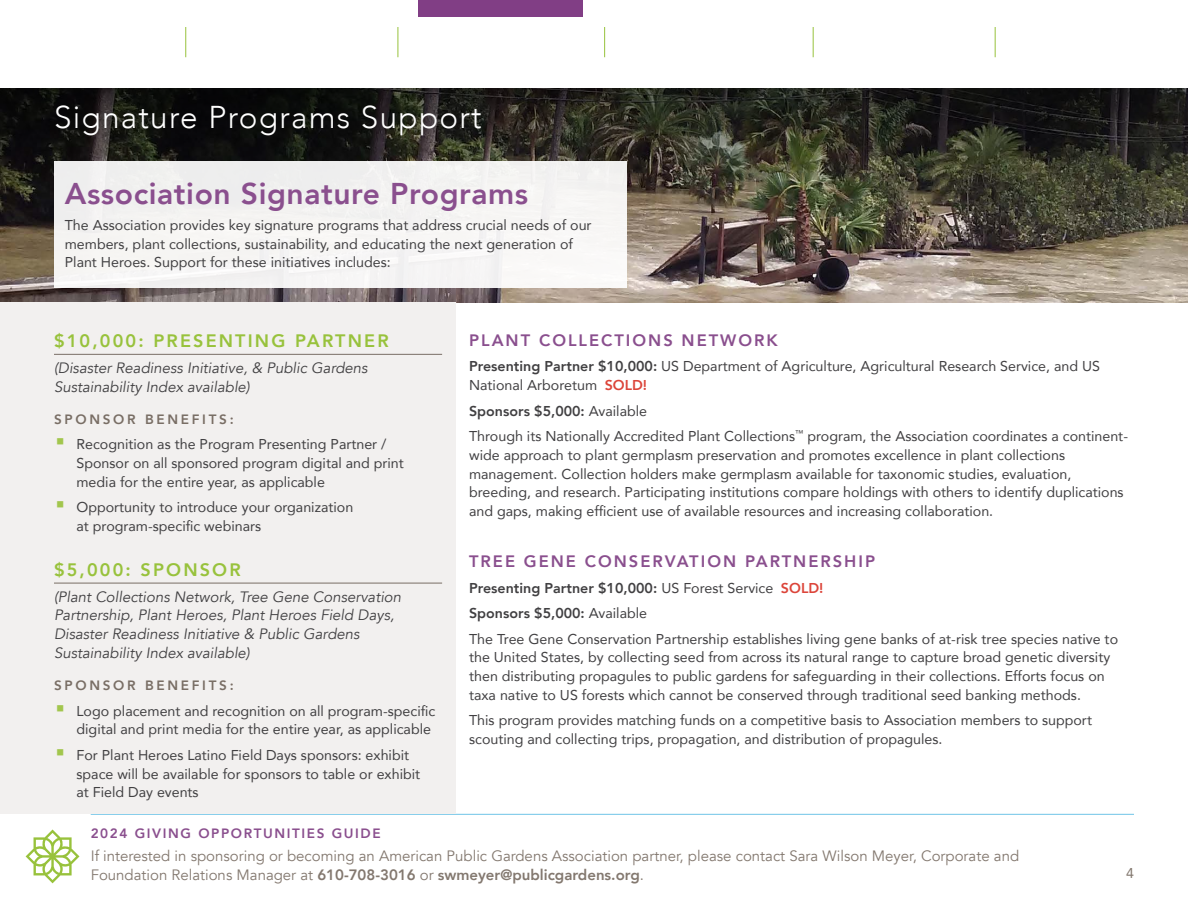
<style>
.page{position:relative;width:1188px;height:918px;background:#fff}
.page>*{position:absolute;margin:0;border:0;box-sizing:border-box;transform-origin:0 0}
.t1{font:300 31.5px "Avenir";letter-spacing:.04em;color:#fff}
.t2{font:800 30px "Avenir";letter-spacing:.02em;color:#8a4f8e}
.t3{font:800 18px "Avenir";letter-spacing:.12em;color:#98c23c}
.t4{font:800 16.5px "Avenir";letter-spacing:.12em;color:#8a4f8e}
.t5{font:italic 15px/18.8px "Avenir";color:#414042}
.t6{font:15px/19.5px "Avenir";color:#83786f}
.t7{font:14.25px/18.8px "Avenir";color:#414042}
.t8{font:14.25px "Avenir";color:#83786f}
.t9{font:800 13.5px "Avenir";letter-spacing:.2em;color:#796e65}
.t10{font:800 13.5px "Avenir";letter-spacing:.12em;color:#8a4f8e}
.s1{font-weight:800}
.s2{font-weight:800;color:#dc453a}
</style>
<div class="page">
<div style="left:418px;top:0;width:164px;height:16px;background:#813e85"></div>
<svg style="left:26px;top:830px;width:53px;height:53px"></svg>
<hr style="left:91px;top:814px;width:1043px;height:1px;background:#6ec4e7">
<hr style="left:185px;top:27px;width:1px;height:30px;background:#98c23c">
<hr style="left:398px;top:27px;width:1px;height:30px;background:#98c23c">
<hr style="left:604px;top:27px;width:1px;height:30px;background:#98c23c">
<hr style="left:813px;top:27px;width:1px;height:30px;background:#98c23c">
<hr style="left:995px;top:27px;width:1px;height:30px;background:#98c23c">
<img style="left:0;top:215px;width:1188px;height:87px">
<svg style="left:0;top:89px;width:1188px;height:126px;background:#2c2c23"></svg>
<div style="left:0;top:302px;width:456px;height:512px;background:#f2f0ef"></div>
<hr style="left:54px;top:354px;width:388px;height:1px;background:#796e65">
<hr style="left:54px;top:583px;width:388px;height:1px;background:#796e65">
<div style="left:54px;top:161px;width:573px;height:126px;background:#f5f4f3"></div>
<h1 class="t1" style="left:54px;top:98px;width:429px">Signature Programs Support</h1>
<h2 class="t2" style="left:65px;top:171px;width:465px">Association Signature Programs</h2>
<p class="t7" style="left:65px;top:215px;width:528px">The Association provides key signature programs that address crucial needs of our members, plant collections, sustainability, and educating the next generation of<br>Plant Heroes. Support for these initiatives includes:</p>
<p class="t3" style="left:54px;top:327px;width:336px">$10,000: PRESENTING PARTNER</p>
<p class="t5" style="left:54px;top:359px;width:315px">(Disaster Readiness Initiative, &amp; Public Gardens<br>Sustainability Index available)</p>
<p class="t9" style="left:54px;top:409px;width:181px">SPONSOR BENEFITS:</p>
<p class="t7" style="left:76px;top:435px;width:329px">Recognition as the Program Presenting Partner /<br>Sponsor on all sponsored program digital and print media for the entire year, as applicable</p>
<p class="t7" style="left:76px;top:498px;width:278px">Opportunity to introduce your organization at program-specific webinars</p>
<p class="t3" style="left:54px;top:556px;width:188px">$5,000: SPONSOR</p>
<p class="t5" style="left:54px;top:587px;width:349px">(Plant Collections Network, Tree Gene Conservation Partnership, Plant Heroes, Plant Heroes Field Days, Disaster Readiness Initiative &amp; Public Gardens Sustainability Index available)</p>
<p class="t9" style="left:54px;top:675px;width:181px">SPONSOR BENEFITS:</p>
<p class="t7" style="left:76px;top:701px;width:360px">Logo placement and recognition on all program-specific digital and print media for the entire year, as applicable</p>
<p class="t7" style="left:76px;top:745px;width:345px">For Plant Heroes Latino Field Days sponsors: exhibit space will be available for sponsors to table or exhibit at Field Day events</p>
<p class="t10" style="left:91px;top:822px;width:292px">2024 GIVING OPPORTUNITIES GUIDE</p>
<p class="t4" style="left:469px;top:327px;width:310px">PLANT COLLECTIONS NETWORK</p>
<p class="t7" style="left:469px;top:357px;width:632px"><span class="s1">Presenting Partner $10,000:</span> US Department of Agriculture, Agricultural Research Service, and US<br>National Arboretum <span class="s2">SOLD!</span></p>
<p class="t7" style="left:469px;top:398px;width:660px;line-height:25.5px"><span class="s1">Sponsors $5,000:</span> Available<br>Through its Nationally Accredited Plant Collections<sup>™</sup> program, the Association coordinates a continent-</p>
<p class="t7" style="left:469px;top:445px;width:656px">wide approach to plant germplasm preservation and promotes excellence in plant collections management. Collection holders make germplasm available for taxonomic studies, evaluation, breeding, and research. Participating institutions compare holdings with others to identify duplications and gaps, making efficient use of available resources and increasing collaboration.</p>
<p class="t4" style="left:469px;top:549px;width:408px">TREE GENE CONSERVATION PARTNERSHIP</p>
<p class="t7" style="left:469px;top:575px;width:651px;line-height:25.5px"><span class="s1">Presenting Partner $10,000:</span> US Forest Service <span class="s2">SOLD!<br></span><span class="s1">Sponsors $5,000:</span> Available<br>The Tree Gene Conservation Partnership establishes living gene banks of at-risk tree species native to</p>
<p class="t7" style="left:469px;top:648px;width:643px">the United States, by collecting seed from across its natural range to capture broad genetic diversity then distributing propagules to public gardens for safeguarding in their collections. Efforts focus on taxa native to US forests which cannot be conserved through traditional seed banking methods.</p>
<p class="t7" style="left:469px;top:711px;width:624px">This program provides matching funds on a competitive basis to Association members to support scouting and collecting trips, propagation, and distribution of propagules.</p>
<p class="t6" style="left:91px;top:846px;width:930px">If interested in sponsoring or becoming an American Public Gardens Association partner, please contact Sara Wilson Meyer, Corporate and<br>Foundation Relations Manager at <span class="s1">610-708-3016</span> or <span class="s1">swmeyer@publicgardens.org</span>.</p>
<p class="t8" style="left:1126px;top:862px;width:9px">4</p>
</div>
